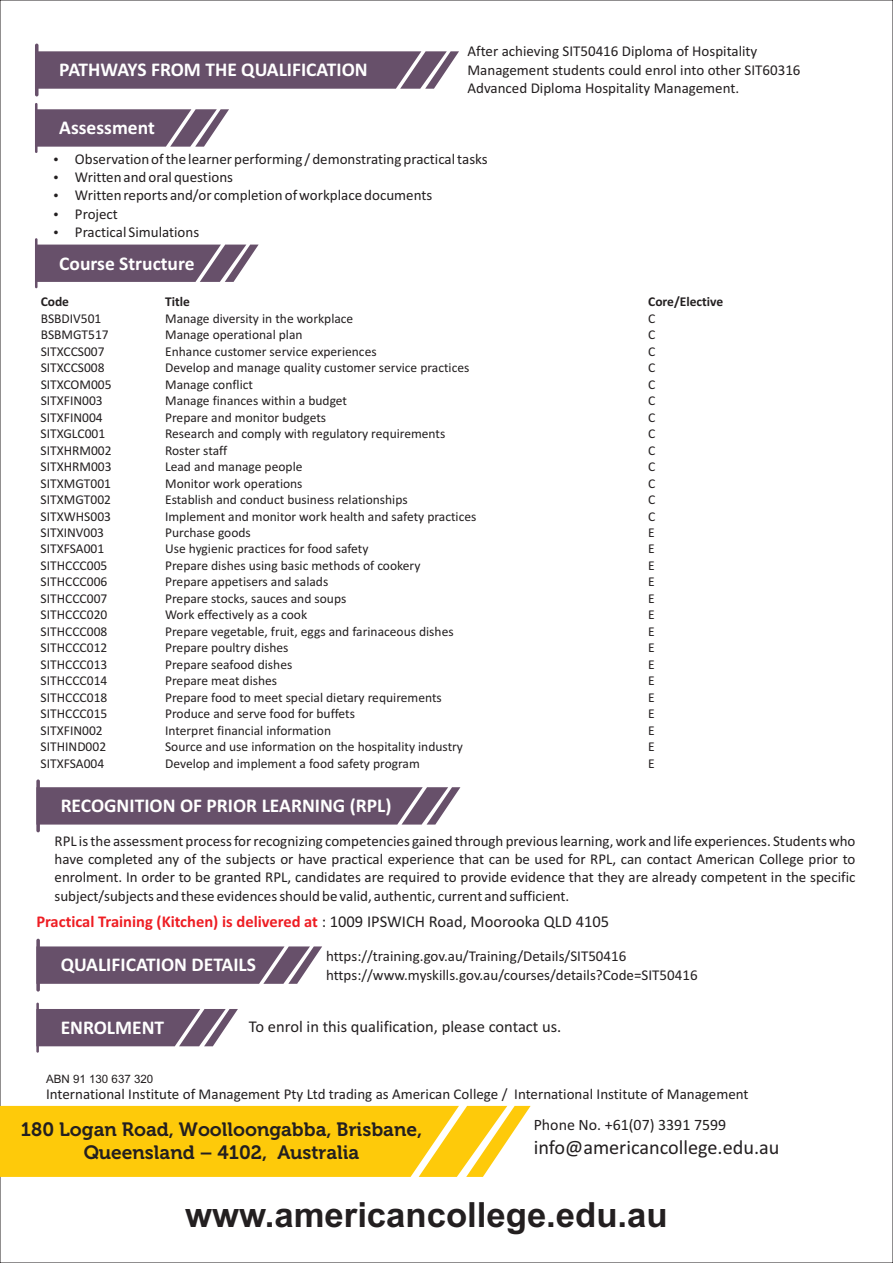
<style>
.page{position:relative;width:893px;height:1263px;background:#fff}
.page>*{position:absolute;margin:0;border:0;box-sizing:border-box;transform-origin:0 0}
.t1{font:700 34.65px "Arial";color:#231f20}
.t2{font:20.25px "Calibri";color:#231f20}
.t3{font:700 19.5px "Calibri";color:#fff}
.t4{font:19.2px/23.1px "Museo 700";color:#231f20;text-align:center}
.t5{font:700 16.5px "Calibri";color:#ee1d23}
.t6{font:16.5px "Calibri";color:#231f20}
.t7{font:15.9px "Calibri";color:#231f20}
.t8{font:15px/18.3px "Calibri";color:#231f20}
.t9{font:13.5px/16.5px "Calibri";color:#231f20;text-align:justify}
.t10{font:700 13.5px "Calibri";color:#231f20}
.t11{font:11.55px "Arial";color:#231f20}
.s1{font-weight:400;color:#231f20}
</style>
<div class="page">
<svg style="left:39px;top:1009px;width:199px;height:37px;background:#776279"></svg>
<hr style="left:36px;top:1003px;width:3px;height:50px;background:#67506a">
<svg style="left:0;top:1106px;width:531px;height:71px;background:#fecd1b"></svg>
<svg style="left:38px;top:245px;width:221px;height:37px;background:#766178"></svg>
<hr style="left:35px;top:238px;width:3px;height:50px;background:#67506a">
<svg style="left:39px;top:51px;width:420px;height:38px;background:#705b73"></svg>
<hr style="left:35px;top:44px;width:4px;height:52px;background:#67506a;border-radius:2px">
<svg style="left:38px;top:109px;width:191px;height:38px;background:#7a657c"></svg>
<hr style="left:35px;top:103px;width:3px;height:50px;background:#67506a">
<svg style="left:40px;top:787px;width:420px;height:37px;background:#6e5971"></svg>
<svg style="left:36px;top:779px;width:4px;height:53px"></svg>
<svg style="left:40px;top:946px;width:282px;height:38px;background:#745f77"></svg>
<svg style="left:36px;top:939px;width:4px;height:52px"></svg>
<h3 class="t3" style="left:59px;top:62px;width:310px">PATHWAYS FROM THE QUALIFICATION</h3>
<h3 class="t3" style="left:59px;top:120px;width:97px">Assessment</h3>
<p class="t8" style="left:467px;top:43px;width:335px">After achieving SIT50416 Diploma of Hospitality<br>Management students could enrol into other SIT60316<br>Advanced Diploma Hospitality Management.</p>
<p class="t8" style="left:75px;top:151px;width:414px">Observation of the learner performing / demonstrating practical tasks Written and oral questions<br>Written reports and/or completion of workplace documents<br>Project<br>Practical Simulations</p>
<h3 class="t3" style="left:59px;top:255px;width:137px">Course Structure</h3>
<p class="t10" style="left:41px;top:296px;width:30px">Code</p>
<p class="t10" style="left:165px;top:296px;width:26px">Title</p>
<p class="t10" style="left:648px;top:296px;width:77px">Core/Elective</p>
<p class="t9" style="left:41px;top:311px;width:62px">BSBDIV501</p>
<p class="t9" style="left:165px;top:311px;width:190px">Manage diversity in the workplace</p>
<p class="t9" style="left:648px;top:311px;width:9px">C</p>
<p class="t9" style="left:41px;top:328px;width:70px">BSBMGT517</p>
<p class="t9" style="left:165px;top:328px;width:139px">Manage operational plan</p>
<p class="t9" style="left:41px;top:344px;width:65px">SITXCCS007</p>
<p class="t9" style="left:165px;top:344px;width:213px">Enhance customer service experiences</p>
<p class="t9" style="left:41px;top:361px;width:65px">SITXCCS008</p>
<p class="t9" style="left:165px;top:361px;width:306px">Develop and manage quality customer service practices</p>
<p class="t9" style="left:41px;top:377px;width:72px">SITXCOM005</p>
<p class="t9" style="left:165px;top:377px;width:89px">Manage conflict</p>
<p class="t9" style="left:41px;top:393px;width:64px">SITXFIN003</p>
<p class="t9" style="left:165px;top:393px;width:184px">Manage finances within a budget</p>
<p class="t9" style="left:41px;top:410px;width:64px">SITXFIN004</p>
<p class="t9" style="left:165px;top:410px;width:163px">Prepare and monitor budgets</p>
<p class="t9" style="left:648px;top:410px;width:9px">C</p>
<p class="t9" style="left:41px;top:426px;width:66px">SITXGLC001</p>
<p class="t9" style="left:165px;top:426px;width:282px">Research and comply with regulatory requirements</p>
<p class="t9" style="left:648px;top:426px;width:9px">C</p>
<p class="t9" style="left:41px;top:443px;width:73px">SITXHRM002</p>
<p class="t9" style="left:165px;top:443px;width:64px">Roster staff</p>
<p class="t9" style="left:648px;top:443px;width:9px">C</p>
<p class="t9" style="left:41px;top:459px;width:73px">SITXHRM003</p>
<p class="t9" style="left:165px;top:459px;width:139px">Lead and manage people</p>
<p class="t9" style="left:648px;top:459px;width:9px">C</p>
<p class="t9" style="left:41px;top:476px;width:72px">SITXMGT001</p>
<p class="t9" style="left:165px;top:476px;width:139px">Monitor work operations</p>
<p class="t9" style="left:648px;top:476px;width:9px">C</p>
<p class="t9" style="left:41px;top:492px;width:72px">SITXMGT002</p>
<p class="t9" style="left:165px;top:492px;width:244px">Establish and conduct business relationships</p>
<p class="t9" style="left:648px;top:492px;width:9px">C</p>
<p class="t9" style="left:41px;top:509px;width:72px">SITXWHS003</p>
<p class="t9" style="left:165px;top:509px;width:313px">Implement and monitor work health and safety practices</p>
<p class="t9" style="left:648px;top:509px;width:9px">C</p>
<p class="t9" style="left:41px;top:525px;width:65px">SITXINV003</p>
<p class="t9" style="left:165px;top:525px;width:87px">Purchase goods</p>
<p class="t9" style="left:648px;top:525px;width:8px">E</p>
<p class="t9" style="left:41px;top:542px;width:65px">SITXFSA001</p>
<p class="t9" style="left:165px;top:542px;width:205px">Use hygienic practices for food safety</p>
<p class="t9" style="left:648px;top:542px;width:8px">E</p>
<p class="t9" style="left:41px;top:558px;width:68px">SITHCCC005</p>
<p class="t9" style="left:165px;top:558px;width:257px">Prepare dishes using basic methods of cookery</p>
<p class="t9" style="left:648px;top:558px;width:8px">E</p>
<p class="t9" style="left:41px;top:575px;width:68px">SITHCCC006</p>
<p class="t9" style="left:165px;top:575px;width:165px">Prepare appetisers and salads</p>
<p class="t9" style="left:648px;top:575px;width:8px">E</p>
<p class="t9" style="left:41px;top:591px;width:68px">SITHCCC007</p>
<p class="t9" style="left:165px;top:591px;width:183px">Prepare stocks, sauces and soups</p>
<p class="t9" style="left:648px;top:591px;width:8px">E</p>
<p class="t9" style="left:41px;top:608px;width:68px">SITHCCC020</p>
<p class="t9" style="left:165px;top:608px;width:144px">Work effectively as a cook</p>
<p class="t9" style="left:648px;top:608px;width:8px">E</p>
<p class="t9" style="left:41px;top:624px;width:68px">SITHCCC008</p>
<p class="t9" style="left:165px;top:624px;width:290px">Prepare vegetable, fruit, eggs and farinaceous dishes</p>
<p class="t9" style="left:648px;top:624px;width:8px">E</p>
<p class="t9" style="left:41px;top:641px;width:68px">SITHCCC012</p>
<p class="t9" style="left:165px;top:641px;width:125px">Prepare poultry dishes</p>
<p class="t9" style="left:648px;top:641px;width:8px">E</p>
<p class="t9" style="left:41px;top:657px;width:68px">SITHCCC013</p>
<p class="t9" style="left:165px;top:657px;width:129px">Prepare seafood dishes</p>
<p class="t9" style="left:648px;top:657px;width:8px">E</p>
<p class="t9" style="left:41px;top:674px;width:68px">SITHCCC014</p>
<p class="t9" style="left:165px;top:674px;width:114px">Prepare meat dishes</p>
<p class="t9" style="left:648px;top:674px;width:8px">E</p>
<p class="t9" style="left:41px;top:690px;width:68px">SITHCCC018</p>
<p class="t9" style="left:165px;top:690px;width:278px">Prepare food to meet special dietary requirements</p>
<p class="t9" style="left:648px;top:690px;width:8px">E</p>
<p class="t9" style="left:41px;top:707px;width:68px">SITHCCC015</p>
<p class="t9" style="left:165px;top:707px;width:191px">Produce and serve food for buffets</p>
<p class="t9" style="left:648px;top:707px;width:8px">E</p>
<p class="t9" style="left:41px;top:723px;width:64px">SITXFIN002</p>
<p class="t9" style="left:165px;top:723px;width:168px">Interpret financial information</p>
<p class="t9" style="left:648px;top:723px;width:8px">E</p>
<p class="t9" style="left:41px;top:740px;width:67px">SITHIND002</p>
<p class="t9" style="left:165px;top:740px;width:299px">Source and use information on the hospitality industry</p>
<p class="t9" style="left:648px;top:740px;width:8px">E</p>
<p class="t9" style="left:41px;top:756px;width:65px">SITXFSA004</p>
<p class="t9" style="left:165px;top:756px;width:256px">Develop and implement a food safety program</p>
<p class="t9" style="left:648px;top:756px;width:8px">E</p>
<p class="t9" style="left:648px;top:328px;width:9px">C C C C C</p>
<h3 class="t3" style="left:61px;top:797px;width:332px">RECOGNITION OF PRIOR LEARNING (RPL)</h3>
<p class="t8" style="left:55px;top:833px;width:802px;text-align:justify">RPL is the assessment process for recognizing competencies gained through previous learning, work and life experiences. Students who have completed any of the subjects or have practical experience that can be used for RPL, can contact American College prior to enrolment. In order to be granted RPL, candidates are required to provide evidence that they are already competent in the specific subject/subjects and these evidences should be valid, authentic, current and sufficient.</p>
<p class="t5" style="left:36px;top:914px;width:574px">Practical Training (Kitchen) is delivered at <span class="s1">: 1009 IPSWICH Road, Moorooka QLD 4105</span></p>
<h3 class="t3" style="left:61px;top:957px;width:197px">QUALIFICATION DETAILS</h3>
<p class="t8" style="left:326px;top:948px;width:373px">https://training.gov.au/Training/Details/SIT50416 https://www.myskills.gov.au/courses/details?Code=SIT50416</p>
<h3 class="t3" style="left:61px;top:1019px;width:105px">ENROLMENT</h3>
<p class="t6" style="left:249px;top:1019px;width:314px">To enrol in this qualification, please contact us.</p>
<p class="t11" style="left:46px;top:1075px;width:109px">ABN 91 130 637 320</p>
<h3 class="t4" style="left:21px;top:1119px;width:403px">180 Logan Road, Woolloongabba, Brisbane,<br>Queensland – 4102, Australia</h3>
<p class="t7" style="left:534px;top:1118px;width:194px">Phone No. +61(07) 3391 7599</p>
<p class="t8" style="left:46px;top:1086px;width:704px">International Institute of Management Pty Ltd trading as American College / International Institute of Management</p>
<h2 class="t2" style="left:534px;top:1139px;width:247px">info@americancollege.edu.au</h2>
<h1 class="t1" style="left:185px;top:1202px;width:484px">www.americancollege.edu.au</h1>
</div>
